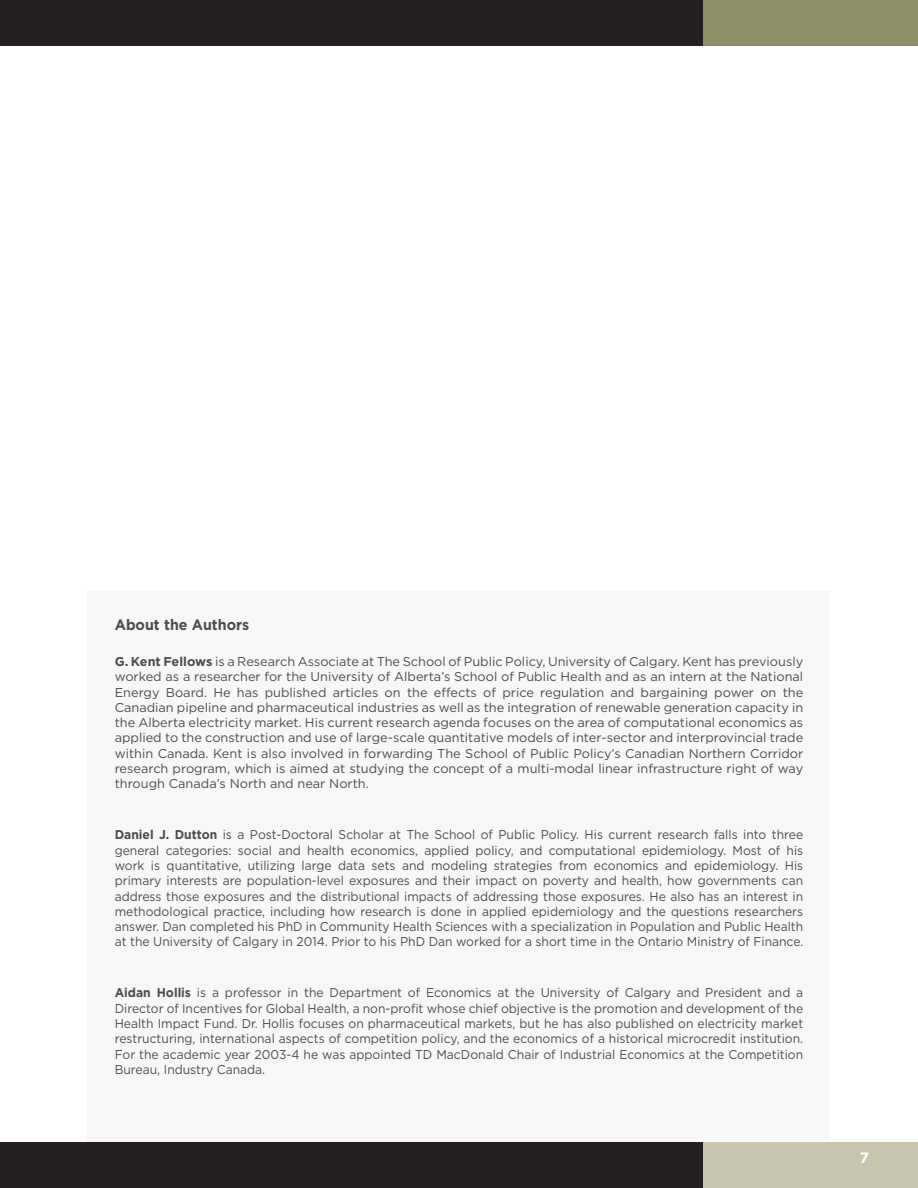
<style>
.page{position:relative;width:918px;height:1188px;background:#fff}
.page>*{position:absolute;margin:0;border:0;box-sizing:border-box;transform-origin:0 0}
.t1{font:700 15px "Gotham";color:#231f20;scale:.95 1}
.t2{font:700 15px "Gotham";color:#fff}
.t3{font:12.75px/15.3px "Gotham";color:#231f20;text-align:justify;scale:.95 1}
.t4{font:12.75px/15.3px "Gotham";color:#231f20;text-align:justify}
.s1{font-weight:700}
</style>
<div class="page">
<div style="left:703px;top:1143px;width:215px;height:45px;background:#c7c5af"></div>
<div style="left:0;top:1143px;width:703px;height:45px;background:#231f20"></div>
<div style="left:703px;top:0;width:215px;height:45px;background:#8e8f66"></div>
<div style="left:0;top:0;width:703px;height:45px;background:#231f20"></div>
<div style="left:88px;top:591px;width:742px;height:550px;background:#f5f5f6"></div>
<p class="t1" style="left:115px;top:615px;width:143px">About the Authors</p>
<p class="t4" style="left:115px;top:654px;width:690px"><span class="s1">G. Kent Fellows</span> is a Research Associate at The School of Public Policy, University of Calgary. Kent has previously worked as a researcher for the University of Alberta’s School of Public Health and as an intern at the National Energy Board. He has published articles on the effects of price regulation and bargaining power on the Canadian pipeline and pharmaceutical industries as well as the integration of renewable generation capacity in the Alberta electricity market. His current research agenda focuses on the area of computational economics as applied to the construction and use of large-scale quantitative models of inter-sector and interprovincial trade within Canada. Kent is also involved in forwarding The School of Public Policy’s Canadian Northern Corridor research program, which is aimed at studying the concept of a multi-modal linear infrastructure right of way through Canada’s North and near North.</p>
<p class="t3" style="left:115px;top:827px;width:726px"><span class="s1">Daniel J. Dutton</span> is a Post-Doctoral Scholar at The School of Public Policy. His current research falls into three general categories: social and health economics, applied policy, and computational epidemiology. Most of his work is quantitative, utilizing large data sets and modeling strategies from economics and epidemiology. His primary interests are population-level exposures and their impact on poverty and health, how governments can address those exposures and the distributional impacts of addressing those exposures. He also has an interest in methodological practice, including how research is done in applied epidemiology and the questions researchers answer. Dan completed his PhD in Community Health Sciences with a specialization in Population and Public Health at the University of Calgary in 2014. Prior to his PhD Dan worked for a short time in the Ontario Ministry of Finance.</p>
<p class="t3" style="left:115px;top:985px;width:726px"><span class="s1">Aidan Hollis</span> is a professor in the Department of Economics at the University of Calgary and President and a Director of Incentives for Global Health, a non-profit whose chief objective is the promotion and development of the Health Impact Fund. Dr. Hollis focuses on pharmaceutical markets, but he has also published on electricity market restructuring, international aspects of competition policy, and the economics of a historical microcredit institution.<br>For the academic year 2003-4 he was appointed TD MacDonald Chair of Industrial Economics at the Competition Bureau, Industry Canada.</p>
<p class="t2" style="left:860px;top:1148px;width:11px">7</p>
</div>
